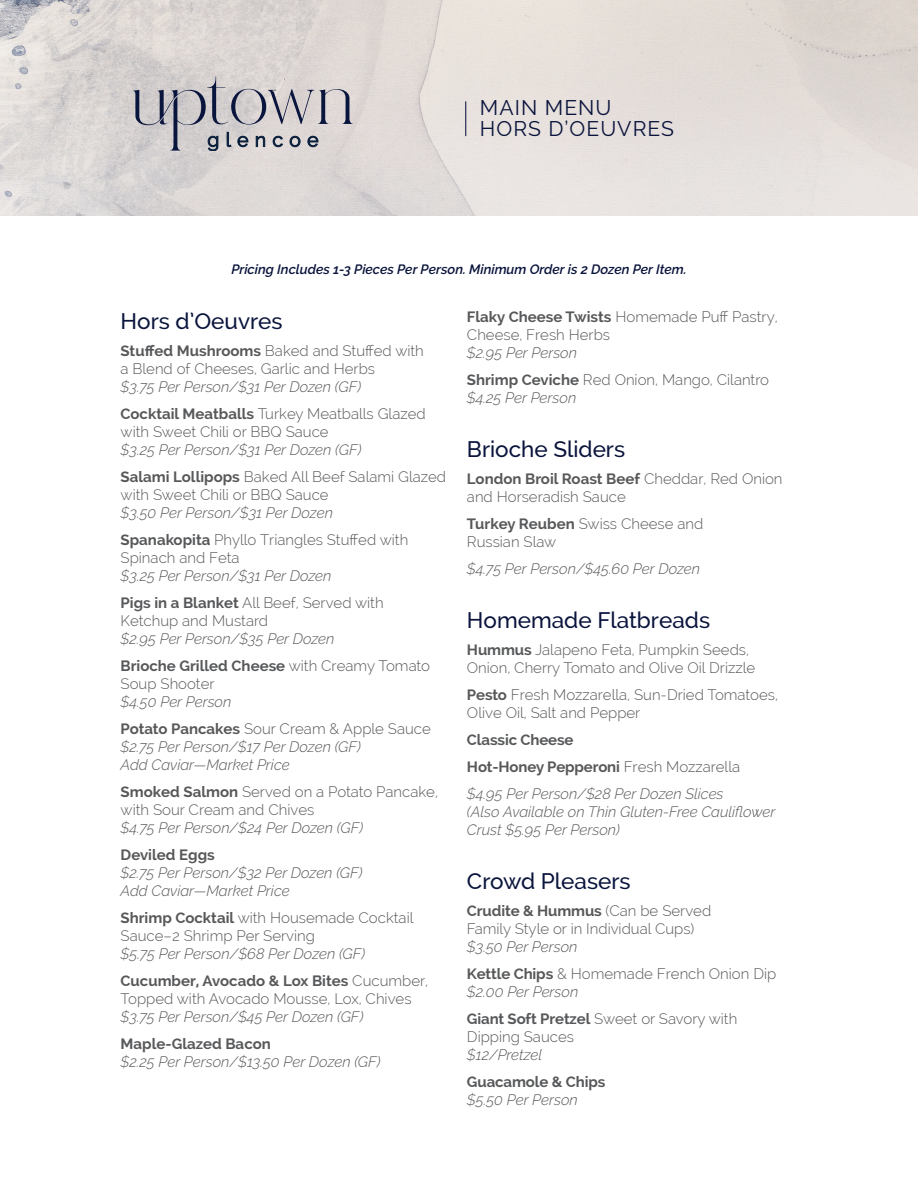
<style>
.page{position:relative;width:918px;height:1188px;background:#fff}
.page>*{position:absolute;margin:0;border:0;box-sizing:border-box;transform-origin:0 0}
.Body_Copy_10pt_light{font:500 22.5px "Raleway";color:#0a143c}
.t1{font:21.15px "Raleway";letter-spacing:.05em;color:#0a143c}
.Body_Copy_10pt_light-2{font:300 15px/18px "Raleway";color:#57585a}
.t2{font:italic 300 15px/18px "Raleway";color:#57585a}
.t3{font:700 15px/18px "Raleway";letter-spacing:-.01em;color:#57585a}
.t4{font:italic 600 13.5px "Raleway";color:#0a143c}
.s1{font-weight:700}
.s2{font-style:italic}
.s3{font-weight:700;font-style:normal}
.s4{font-style:normal}
.s5{font-weight:300}
.s6{font-weight:300;font-style:italic}
</style>
<div class="page">
<img style="left:0;top:0;width:918px;height:216px">
<svg style="left:133px;top:77px;width:221px;height:74px;background:#bbb8bc"></svg>
<hr style="left:465px;top:102px;width:1px;height:34px;background:#0a143c">
<p class="t1" style="left:480px;top:95px;width:133px">MAIN MENU</p>
<p class="t1" style="left:480px;top:116px;width:196px">HORS D’OEUVRES</p>
<p class="t4" style="left:231px;top:261px;width:457px">Pricing Includes 1-3 Pieces Per Person. Minimum Order is 2 Dozen Per Item.</p>
<p class="Body_Copy_10pt_light" style="left:121px;top:308px;width:164px">Hors d’Oeuvres</p>
<p class="Body_Copy_10pt_light-2" style="left:121px;top:342px;width:305px"><span class="s1">Stuffed Mushrooms</span> Baked and Stuffed with a Blend of Cheeses, Garlic and Herbs<br><span class="s2">$3.75 Per Person/$31 Per Dozen (GF)</span></p>
<p class="Body_Copy_10pt_light-2" style="left:121px;top:405px;width:307px"><span class="s1">Cocktail Meatballs</span> Turkey Meatballs Glazed with Sweet Chili or BBQ Sauce<br><span class="s2">$3.25 Per Person/$31 Per Dozen (GF)</span></p>
<p class="Body_Copy_10pt_light-2" style="left:121px;top:468px;width:327px"><span class="s1">Salami Lollipops</span> Baked All Beef Salami Glazed with Sweet Chili or BBQ Sauce<br><span class="s2">$3.50 Per Person/$31 Per Dozen</span></p>
<p class="Body_Copy_10pt_light-2" style="left:121px;top:531px;width:289px"><span class="s1">Spanakopita</span> Phyllo Triangles Stuffed with<br>Spinach and Feta<br><span class="s2">$3.25 Per Person/$31 Per Dozen</span></p>
<p class="Body_Copy_10pt_light-2" style="left:121px;top:594px;width:265px"><span class="s1">Pigs in a Blanket</span> All Beef, Served with<br>Ketchup and Mustard<br><span class="s2">$2.95 Per Person/$35 Per Dozen</span></p>
<p class="Body_Copy_10pt_light-2" style="left:121px;top:657px;width:311px"><span class="s1">Brioche Grilled Cheese</span> with Creamy Tomato<br>Soup Shooter<br><span class="s2">$4.50 Per Person</span></p>
<p class="t2" style="left:121px;top:720px;width:312px"><span class="s3">Potato Pancakes</span> <span class="s4">Sour Cream &amp; Apple Sauce </span>$2.75 Per Person/$17 Per Dozen (GF)<br>Add Caviar—Market Price</p>
<p class="Body_Copy_10pt_light-2" style="left:121px;top:783px;width:319px"><span class="s1">Smoked Salmon</span> Served on a Potato Pancake, with Sour Cream and Chives<br><span class="s2">$4.75 Per Person/$24 Per Dozen (GF)</span></p>
<p class="t2" style="left:121px;top:846px;width:243px"><span class="s3">Deviled Eggs<br></span>$2.75 Per Person/$32 Per Dozen (GF)<br>Add Caviar—Market Price</p>
<p class="Body_Copy_10pt_light-2" style="left:121px;top:909px;width:294px"><span class="s1">Shrimp Cocktail</span> with Housemade Cocktail<br>Sauce–2 Shrimp Per Serving<br><span class="s2">$5.75 Per Person/$68 Per Dozen (GF)</span></p>
<p class="Body_Copy_10pt_light-2" style="left:121px;top:972px;width:309px"><span class="s1">Cucumber, Avocado &amp; Lox Bites</span> Cucumber,<br>Topped with Avocado Mousse, Lox, Chives <span class="s2">$3.75 Per Person/$45 Per Dozen (GF)</span></p>
<p class="t2" style="left:121px;top:1035px;width:262px"><span class="s3">Maple-Glazed Bacon<br></span>$2.25 Per Person/$13.50 Per Dozen (GF)</p>
<p class="Body_Copy_10pt_light-2" style="left:467px;top:308px;width:312px"><span class="s1">Flaky Cheese Twists</span> Homemade Puff Pastry,<br>Cheese, Fresh Herbs<br><span class="s2">$2.95 Per Person</span></p>
<p class="Body_Copy_10pt_light-2" style="left:467px;top:371px;width:304px"><span class="s1">Shrimp Ceviche</span> Red Onion, Mango, Cilantro <span class="s2">$4.25 Per Person</span></p>
<p class="Body_Copy_10pt_light" style="left:467px;top:436px;width:160px">Brioche Sliders</p>
<p class="Body_Copy_10pt_light-2" style="left:467px;top:470px;width:317px"><span class="s1">London Broil Roast Beef</span> Cheddar, Red Onion and Horseradish Sauce</p>
<p class="Body_Copy_10pt_light-2" style="left:467px;top:515px;width:238px"><span class="s1">Turkey Reuben</span> Swiss Cheese and<br>Russian Slaw</p>
<p class="t2" style="left:467px;top:560px;width:235px">$4.75 Per Person/$45.60 Per Dozen</p>
<p class="Body_Copy_10pt_light" style="left:467px;top:607px;width:245px">Homemade Flatbreads</p>
<p class="Body_Copy_10pt_light-2" style="left:467px;top:641px;width:290px"><span class="s1">Hummus</span> Jalapeno Feta, Pumpkin Seeds,<br>Onion, Cherry Tomato and Olive Oil Drizzle</p>
<p class="Body_Copy_10pt_light-2" style="left:467px;top:686px;width:313px"><span class="s1">Pesto</span> Fresh Mozzarella, Sun-Dried Tomatoes,<br>Olive Oil, Salt and Pepper</p>
<p class="t3" style="left:467px;top:731px;width:108px">Classic Cheese</p>
<p class="t3" style="left:467px;top:758px;width:275px">Hot-Honey Pepperoni <span class="s5">Fresh Mozzarella</span></p>
<p class="t2" style="left:467px;top:785px;width:310px">$4.95 Per Person/$28 Per Dozen Slices<br>(Also Available on Thin Gluten-Free Cauliflower<br>Crust $5.95 Per Person)</p>
<p class="Body_Copy_10pt_light" style="left:467px;top:868px;width:165px">Crowd Pleasers</p>
<p class="Body_Copy_10pt_light-2" style="left:467px;top:902px;width:246px"><span class="s1">Crudite &amp; Hummus</span> (Can be Served<br>Family Style or in Individual Cups) <span class="s2">$3.50 Per Person</span></p>
<p class="Body_Copy_10pt_light-2" style="left:467px;top:965px;width:311px"><span class="s1">Kettle Chips</span> &amp; Homemade French Onion Dip <span class="s2">$2.00 Per Person</span></p>
<p class="Body_Copy_10pt_light-2" style="left:467px;top:1010px;width:272px"><span class="s1">Giant Soft Pretzel</span> Sweet or Savory with<br>Dipping Sauces<br><span class="s2">$12/Pretzel</span></p>
<p class="t3" style="left:467px;top:1073px;width:140px">Guacamole &amp; Chips <span class="s6">$5.50 Per Person</span></p>
</div>
